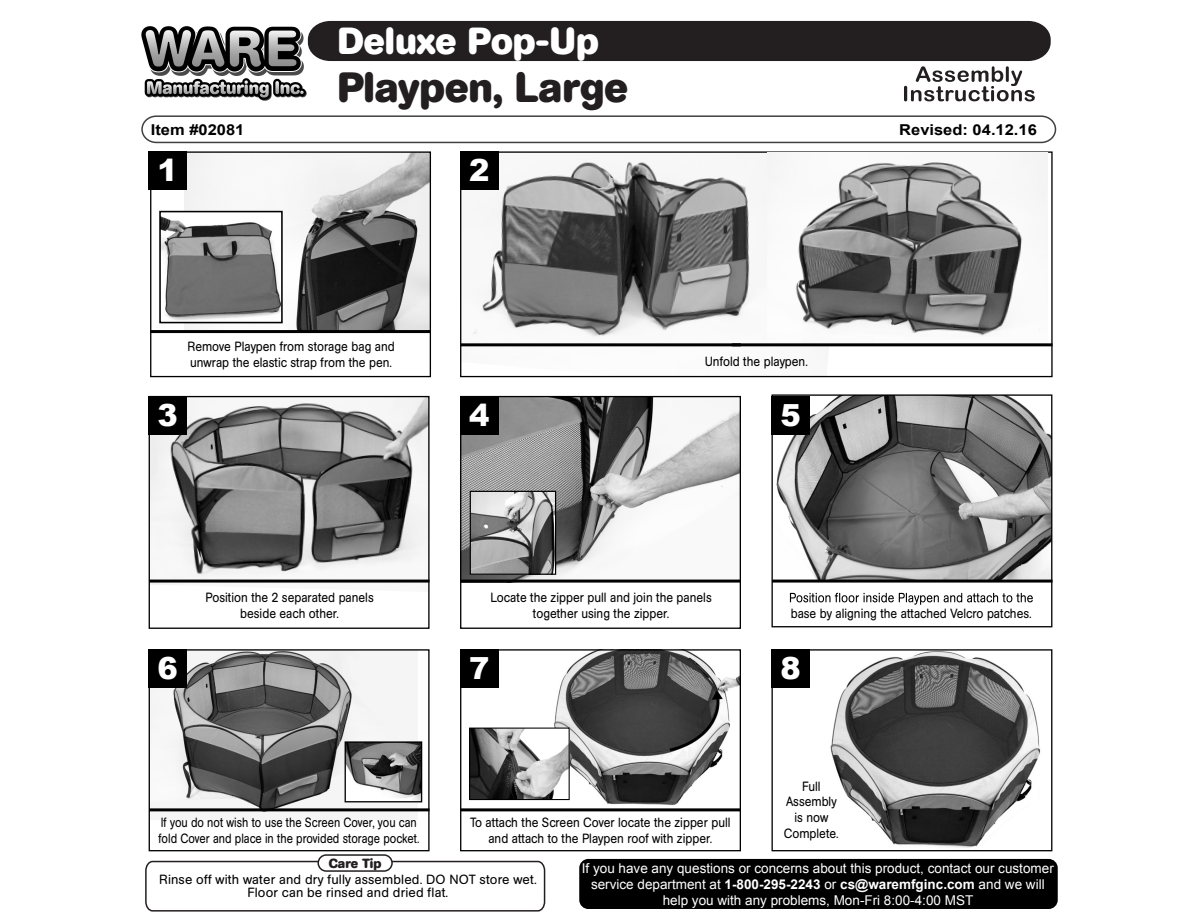
<style>
.page{position:relative;width:1188px;height:918px;background:#fff}
.page>*{position:absolute;margin:0;border:0;box-sizing:border-box;transform-origin:0 0}
.t1{font:700 42px "AG Book Rounded";color:#231f20}
.t2{font:700 37.5px "AG Book Rounded";color:#fff}
.t3{font:900 30.45px "Arial";color:#fff}
.t4{font:700 15px "Arial";color:#000;scale:1.1 1}
.t5{font:13.5px/16.2px "Arial";color:#fff;text-align:center}
.t6{font:13.35px/15.9px "AG Book Rounded";color:#000;text-align:center;scale:.9 1}
.t7{font:13.35px/15.9px "AG Book Rounded";color:#000;scale:.84 1}
.t8{font:13.2px/13.2px "AG Book Rounded";letter-spacing:.01em;color:#000;text-align:center}
.t9{font:700 13.2px "AG Book Rounded";color:#231f20}
.s1{font-weight:700}
</style>
<div class="page">
<img style="left:141px;top:26px;width:167px;height:75px">
<img style="left:462px;top:153px;width:384px;height:194px">
<div style="left:460px;top:151px;width:593px;height:226px;border:1px solid #000"></div>
<img style="left:768px;top:153px;width:280px;height:190px">
<img style="left:462px;top:398px;width:277px;height:182px">
<div style="left:460px;top:396px;width:281px;height:233px;border:1px solid #000"></div>
<img style="left:774px;top:396px;width:276px;height:184px">
<div style="left:772px;top:394px;width:280px;height:233px;border:1px solid #000"></div>
<img style="left:548px;top:651px;width:191px;height:161px">
<div style="left:460px;top:649px;width:281px;height:202px;border:1px solid #000"></div>
<img style="left:830px;top:651px;width:211px;height:197px">
<div style="left:772px;top:649px;width:280px;height:202px;border:1px solid #000"></div>
<div style="left:460px;top:151px;width:38px;height:39px;background:#000"></div>
<img style="left:184px;top:153px;width:245px;height:177px">
<div style="left:150px;top:151px;width:281px;height:226px;border:1px solid #000"></div>
<div style="left:149px;top:151px;width:38px;height:39px;background:#000"></div>
<img style="left:151px;top:398px;width:277px;height:187px">
<div style="left:149px;top:396px;width:281px;height:233px;border:1px solid #000"></div>
<div style="left:149px;top:396px;width:38px;height:38px;background:#000"></div>
<div style="left:460px;top:396px;width:38px;height:38px;background:#000"></div>
<div style="left:772px;top:396px;width:38px;height:38px;background:#000"></div>
<img style="left:151px;top:651px;width:266px;height:161px">
<div style="left:149px;top:649px;width:281px;height:202px;border:1px solid #000"></div>
<div style="left:149px;top:649px;width:38px;height:39px;background:#000"></div>
<div style="left:460px;top:649px;width:38px;height:39px;background:#000"></div>
<div style="left:772px;top:649px;width:38px;height:39px;background:#000"></div>
<img style="left:471px;top:730px;width:97px;height:68px">
<div style="left:469px;top:728px;width:101px;height:72px;border:1px solid #000"></div>
<img style="left:162px;top:214px;width:118px;height:106px">
<div style="left:159px;top:211px;width:124px;height:112px;border:2px solid #000"></div>
<hr style="left:151px;top:330px;width:280px;height:3px;background:#000">
<hr style="left:461px;top:343px;width:280px;height:3px;background:#000">
<hr style="left:732px;top:343px;width:321px;height:3px;background:#000">
<hr style="left:149px;top:580px;width:280px;height:3px;background:#000">
<hr style="left:461px;top:580px;width:280px;height:3px;background:#000">
<hr style="left:772px;top:580px;width:280px;height:3px;background:#000">
<img style="left:472px;top:493px;width:82px;height:80px">
<div style="left:470px;top:491px;width:86px;height:84px;border:1px solid #000"></div>
<hr style="left:149px;top:808px;width:280px;height:3px;background:#000">
<hr style="left:461px;top:808px;width:280px;height:3px;background:#000">
<img style="left:347px;top:743px;width:73px;height:57px">
<div style="left:345px;top:741px;width:77px;height:61px;border:1px solid #000"></div>
<svg style="left:790px;top:593px;width:243px;height:12px"></svg>
<svg style="left:141px;top:115px;width:916px;height:29px"></svg>
<svg style="left:308px;top:21px;width:743px;height:80px"></svg>
<svg style="left:145px;top:860px;width:401px;height:52px"></svg>
<div style="left:318px;top:855px;width:74px;height:16px;background:#fff;border-radius:8px"></div>
<div style="left:317px;top:854px;width:76px;height:18px;border:2px solid #231f20;border-radius:8px"></div>
<div style="left:579px;top:859px;width:479px;height:50px;background:#000;border-radius:9px"></div>
<h2 class="t2" style="left:337px;top:19px;width:263px">Deluxe Pop-Up</h2>
<h1 class="t1" style="left:337px;top:63px;width:292px">Playpen, Large</h1>
<p class="t4" style="left:151px;top:120px;width:87px">Item #02081</p>
<p class="t4" style="left:899px;top:120px;width:127px">Revised: 04.12.16</p>
<h3 class="t3" style="left:158px;top:148px;width:22px">1</h3>
<h3 class="t3" style="left:469px;top:148px;width:22px">2</h3>
<p class="t6" style="left:187px;top:339px;width:232px;text-align:left">Remove Playpen from storage bag and unwrap the elastic strap from the pen.</p>
<p class="t6" style="left:705px;top:354px;width:116px">Unfold the playpen.</p>
<h3 class="t3" style="left:158px;top:393px;width:22px">3</h3>
<h3 class="t3" style="left:469px;top:393px;width:22px">4</h3>
<h3 class="t3" style="left:781px;top:393px;width:22px">5</h3>
<p class="t6" style="left:206px;top:590px;width:188px">Position the 2 separated panels beside each other.</p>
<p class="t6" style="left:491px;top:590px;width:247px">Locate the zipper pull and join the panels together using the zipper.</p>
<p class="t6" style="left:791px;top:606px;width:269px">base by aligning the attached Velcro patches.</p>
<h3 class="t3" style="left:158px;top:646px;width:22px">6</h3>
<h3 class="t3" style="left:469px;top:646px;width:22px">7</h3>
<h3 class="t3" style="left:781px;top:646px;width:22px">8</h3>
<p class="t7" style="left:158px;top:815px;width:312px">If you do not wish to use the Screen Cover, you can fold Cover and place in the provided storage pocket.</p>
<p class="t6" style="left:470px;top:815px;width:291px">To attach the Screen Cover locate the zipper pull and attach to the Playpen roof with zipper.</p>
<p class="t6" style="left:784px;top:778px;width:62px">Full<br>Assembly is now<br>Complete.</p>
<p class="t9" style="left:329px;top:856px;width:54px">Care Tip</p>
<p class="t8" style="left:159px;top:873px;width:379px">Rinse off with water and dry fully assembled. DO NOT store wet.<br>Floor can be rinsed and dried flat.</p>
<p class="t5" style="left:582px;top:860px;width:474px">If you have any questions or concerns about this product, contact our customer service department at <span class="s1">1-800-295-2243</span> or <span class="s1">cs@waremfginc.com</span> and we will help you with any problems, Mon-Fri 8:00-4:00 MST</p>
</div>
